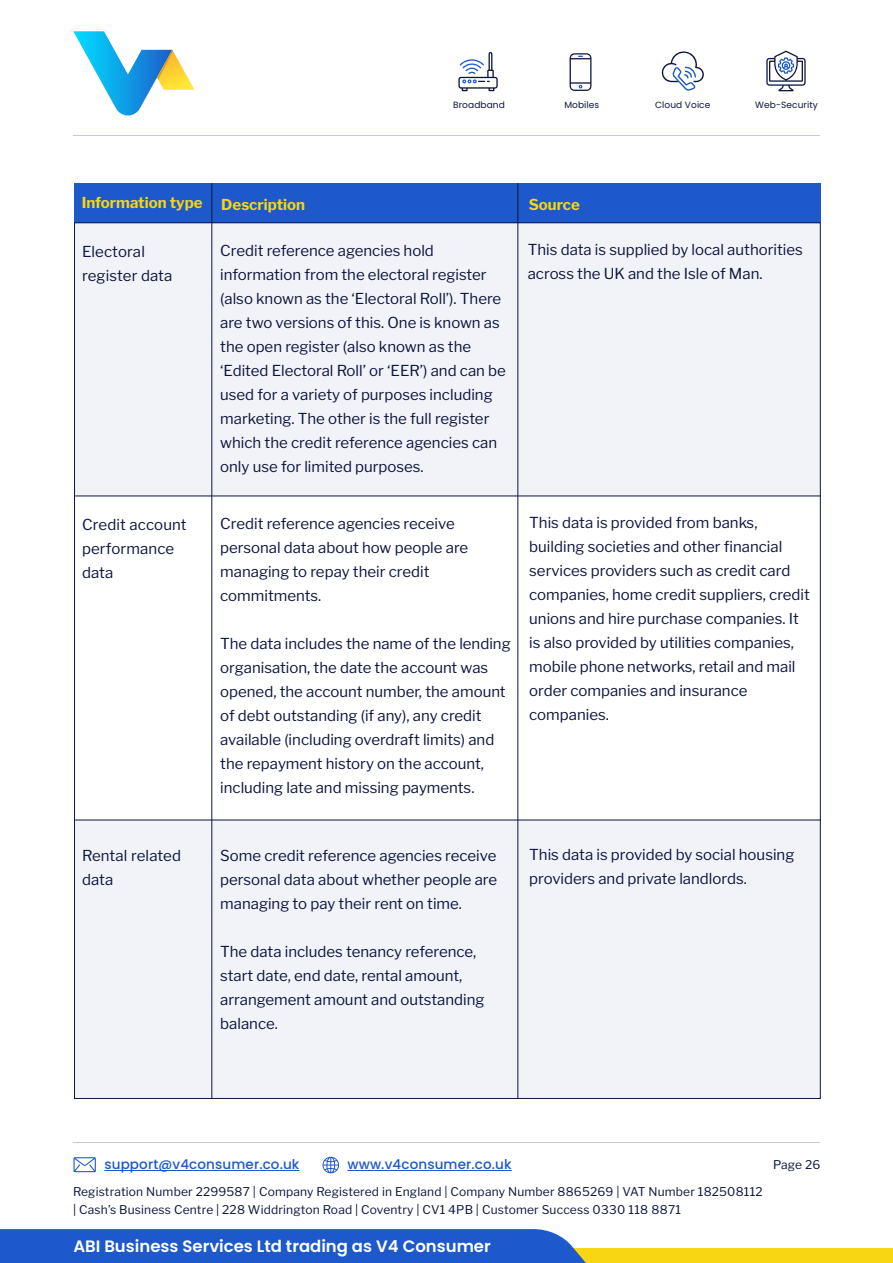
<style>
.page{position:relative;width:893px;height:1263px;background:#fff}
.page>*{position:absolute;margin:0;border:0;box-sizing:border-box;transform-origin:0 0}
.t1{font:600 16.5px "Poppins";color:#fff}
.t2{font:15px/24px "Libre Franklin";color:#0c153e}
.t3{font:700 15px "Libre Franklin";color:#f8d613}
.t4{font:500 13.5px "Poppins";letter-spacing:.01em;color:#1d59ca}
.t5{font:12px/18px "Libre Franklin";letter-spacing:.015em;color:#0c153e}
.t6{font:9px "Poppins";letter-spacing:.01em;color:#0c153e}
</style>
<div class="page">
<div style="left:73px;top:223px;width:746px;height:273px;background:#f2f3f8"></div>
<div style="left:73px;top:820px;width:746px;height:278px;background:#f2f3f8"></div>
<div style="left:446px;top:1248px;width:447px;height:15px;background:#f8d613"></div>
<hr style="left:104px;top:1170px;width:195px;height:1px;background:#1d59ca">
<hr style="left:347px;top:1170px;width:165px;height:1px;background:#1d59ca">
<svg style="left:322px;top:1156px;width:17px;height:17px"></svg>
<svg style="left:73px;top:1157px;width:23px;height:15px"></svg>
<hr style="left:73px;top:1142px;width:747px;height:1px;background:#c3cadd">
<hr style="left:73px;top:135px;width:747px;height:1px;background:#c3cadd">
<div style="left:0;top:1229px;width:586px;height:34px;background:#1d59ca"></div>
<svg style="left:73px;top:31px;width:121px;height:85px"></svg>
<div style="left:74px;top:183px;width:746px;height:40px;background:#1d59ca"></div>
<hr style="left:212px;top:183px;width:1px;height:915px;background:#0c153e">
<hr style="left:518px;top:183px;width:1px;height:915px;background:#0c153e">
<hr style="left:75px;top:496px;width:746px;height:1px;background:#0c153e">
<hr style="left:75px;top:820px;width:746px;height:1px;background:#0c153e">
<svg style="left:458px;top:52px;width:40px;height:39px"></svg>
<svg style="left:570px;top:53px;width:21px;height:38px"></svg>
<svg style="left:766px;top:51px;width:40px;height:40px"></svg>
<svg style="left:661px;top:51px;width:43px;height:40px"></svg>
<p class="t6" style="left:453px;top:100px;width:53px">Broadband</p>
<p class="t6" style="left:564px;top:100px;width:36px">Mobiles</p>
<p class="t6" style="left:655px;top:100px;width:57px">Cloud Voice</p>
<p class="t6" style="left:755px;top:100px;width:64px">Web-Security</p>
<p class="t3" style="left:82px;top:191px;width:225px">Information type Description</p>
<p class="t3" style="left:529px;top:192px;width:53px">Source</p>
<p class="t2" style="left:82px;top:238px;width:92px">Electoral register data</p>
<p class="t2" style="left:220px;top:237px;width:287px">Credit reference agencies hold information from the electoral register (also known as the ‘Electoral Roll’). There are two versions of this. One is known as the open register (also known as the ‘Edited Electoral Roll’ or ‘EER’) and can be used for a variety of purposes including marketing. The other is the full register which the credit reference agencies can only use for limited purposes.</p>
<p class="t2" style="left:528px;top:236px;width:277px">This data is supplied by local authorities across the UK and the Isle of Man.</p>
<p class="t2" style="left:82px;top:511px;width:106px">Credit account performance data</p>
<p class="t2" style="left:220px;top:510px;width:250px">Credit reference agencies receive personal data about how people are managing to repay their credit commitments.</p>
<p class="t2" style="left:220px;top:630px;width:292px">The data includes the name of the lending organisation, the date the account was opened, the account number, the amount of debt outstanding (if any), any credit available (including overdraft limits) and the repayment history on the account, including late and missing payments.</p>
<p class="t2" style="left:529px;top:509px;width:282px">This data is provided from banks, building societies and other financial services providers such as credit card companies, home credit suppliers, credit unions and hire purchase companies. It is also provided by utilities companies, mobile phone networks, retail and mail order companies and insurance companies.</p>
<p class="t2" style="left:82px;top:842px;width:101px">Rental related data</p>
<p class="t2" style="left:220px;top:842px;width:278px;text-align:justify">Some credit reference agencies receive personal data about whether people are managing to pay their rent on time.</p>
<p class="t2" style="left:220px;top:938px;width:266px">The data includes tenancy reference, start date, end date, rental amount, arrangement amount and outstanding balance.</p>
<p class="t2" style="left:529px;top:841px;width:267px">This data is provided by social housing providers and private landlords.</p>
<p class="t4" style="left:104px;top:1157px;width:196px">support@v4consumer.co.uk</p>
<p class="t4" style="left:347px;top:1157px;width:166px">www.v4consumer.co.uk</p>
<p class="t5" style="left:73px;top:1181px;width:691px">Registration Number 2299587 | Company Registered in England | Company Number 8865269 | VAT Number 182508112 | Cash’s Business Centre | 228 Widdrington Road | Coventry | CV1 4PB | Customer Success 0330 118 8871</p>
<p class="t1" style="left:73px;top:1236px;width:419px">ABI Business Services Ltd trading as V4 Consumer</p>
<p class="t5" style="left:773px;top:1155px;width:49px">Page 26</p>
</div>
